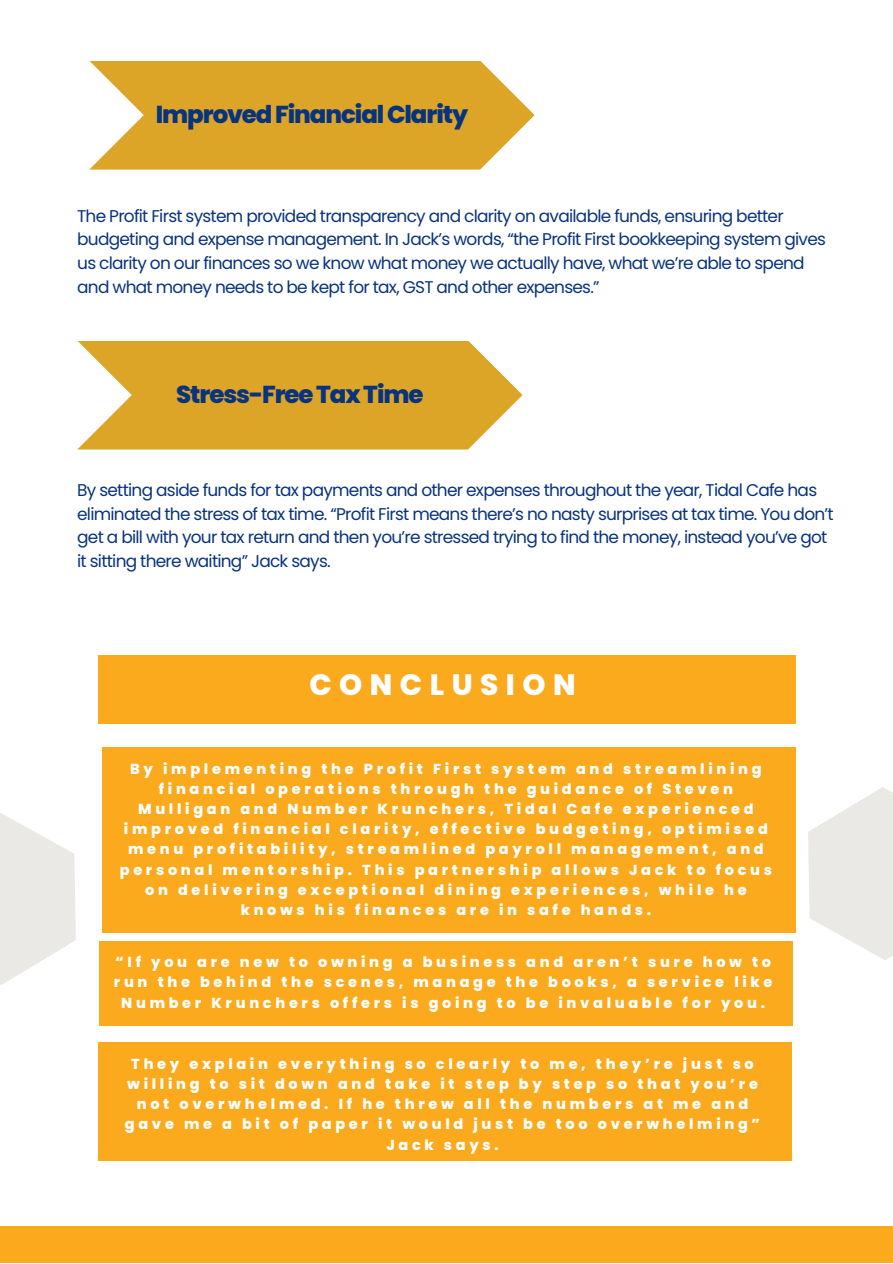
<style>
.page{position:relative;width:893px;height:1264px;background:#fff}
.page>*{position:absolute;margin:0;border:0;box-sizing:border-box;transform-origin:0 0}
.t1{font:800 29.4px "Poppins";letter-spacing:.255em;color:#fff}
.t2{font:800 24.45px "Poppins";letter-spacing:-.045em;color:#08337d}
.t3{font:16.95px/23.5px "Poppins";letter-spacing:-.045em;color:#08337d}
.t4{font:800 14.4px/20.2px "Poppins";letter-spacing:.255em;color:#fff;text-align:center}
</style>
<div class="page">
<svg style="left:0;top:813px;width:76px;height:172px"></svg>
<svg style="left:808px;top:787px;width:84px;height:173px"></svg>
<div style="left:0;top:1226px;width:892px;height:36px;background:#fba91d"></div>
<div style="left:98px;top:655px;width:697px;height:69px;background:#fba91d"></div>
<svg style="left:89px;top:61px;width:445px;height:109px;background:#e0b042"></svg>
<svg style="left:77px;top:341px;width:445px;height:108px;background:#e0af41"></svg>
<div style="left:102px;top:747px;width:693px;height:185px;background:#fba91d"></div>
<div style="left:99px;top:940px;width:693px;height:85px;background:#fba91d"></div>
<div style="left:98px;top:1042px;width:694px;height:118px;background:#fba91d"></div>
<p class="t2" style="left:156px;top:97px;width:314px">ImprovedFinancialClarity</p>
<p class="t3" style="left:77px;top:204px;width:750px">The Profit First system provided transparency and clarity on available funds, ensuring better budgeting and expense management. In Jack’s words, “the Profit First bookkeeping system gives us clarity on our finances so we know what money we actually have, what we’re able to spend and what money needs to be kept for tax, GST and other expenses.”</p>
<p class="t2" style="left:176px;top:377px;width:249px">Stress-FreeTaxTime</p>
<p class="t3" style="left:77px;top:478px;width:758px">By setting aside funds for tax payments and other expenses throughout the year, Tidal Cafe has eliminated the stress of tax time. “Profit First means there’s no nasty surprises at tax time. You don’t get a bill with your tax return and then you’re stressed trying to find the money, instead you’ve got it sitting there waiting” Jack says.</p>
<p class="t1" style="left:309px;top:664px;width:268px">CONCLUSION</p>
<p class="t4" style="left:120px;top:758px;width:653px">By implementing the Profit First system and streamlining financial operations through the guidance of Steven Mulligan and Number Krunchers, Tidal Cafe experienced improved financial clarity, effective budgeting, optimised menu profitability, streamlined payroll management, and personal mentorship. This partnership allows Jack to focus on delivering exceptional dining experiences, while he knows his finances are in safe hands.</p>
<p class="t4" style="left:114px;top:952px;width:660px">“If you are new to owning a business and aren’t sure how to run the behind the scenes, manage the books, a service like<br>Number Krunchers offers is going to be invaluable for you.</p>
<p class="t4" style="left:125px;top:1053px;width:636px">They explain everything so clearly to me, they’re just so willing to sit down and take it step by step so that you’re not overwhelmed. If he threw all the numbers at me and gave me a bit of paper it would just be too overwhelming” Jack says.</p>
</div>
